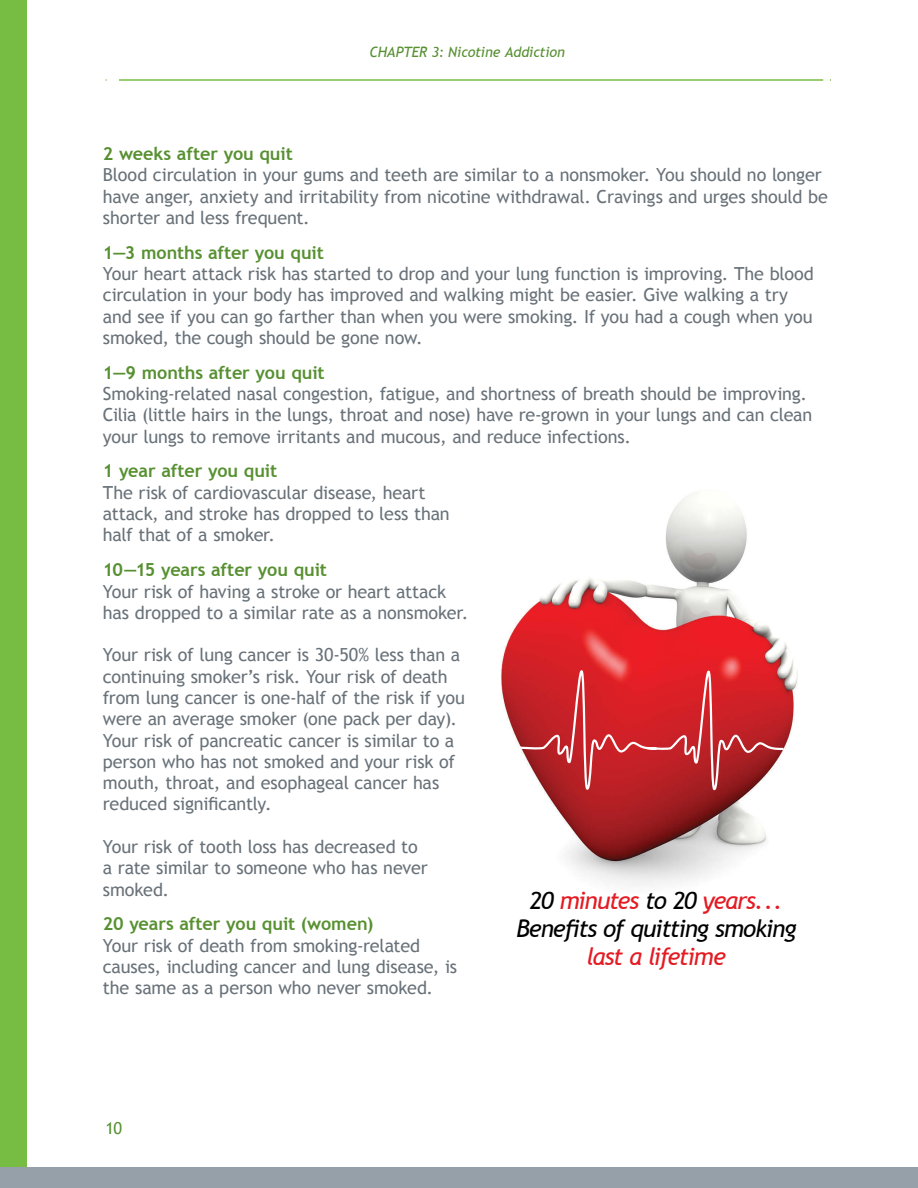
<style>
.page{position:relative;width:918px;height:1188px;background:#fff}
.page>*{position:absolute;margin:0;border:0;box-sizing:border-box;transform-origin:0 0}
.t1{font:italic 24px/28.2px "Trebuchet MS";letter-spacing:-.05em;color:#000;text-align:center}
.Indented_Rewards{font:18px/21.3px "Trebuchet MS";letter-spacing:-.01em;color:#697279}
.t2{font:16.5px "Trebuchet MS";color:#579031}
.t3{font:italic 14.25px "Trebuchet MS";letter-spacing:-.01em;color:#579031}
.s1{font-weight:700;color:#579031}
.s2{color:#e31b23}
</style>
<div class="page">
<div style="left:0;top:1167px;width:918px;height:21px;background:#95a0a9"></div>
<hr style="left:119px;top:79px;width:704px;height:2px;background:#77bd43">
<div style="left:0;top:0;width:27px;height:1167px;background:#77bd43"></div>
<img style="left:501px;top:492px;width:293px;height:393px">
<svg style="left:518px;top:670px;width:280px;height:150px;background:#c84347"></svg>
<p class="t3" style="left:370px;top:44px;width:197px">CHAPTER 3: Nicotine Addiction</p>
<p class="Indented_Rewards" style="left:103px;top:143px;width:727px"><span class="s1">2 weeks after you quit<br></span>Blood circulation in your gums and teeth are similar to a nonsmoker. You should no longer have anger, anxiety and irritability from nicotine withdrawal. Cravings and urges should be shorter and less frequent.</p>
<p class="Indented_Rewards" style="left:103px;top:242px;width:713px"><span class="s1">1—3 months after you quit<br></span>Your heart attack risk has started to drop and your lung function is improving. The blood circulation in your body has improved and walking might be easier. Give walking a try and see if you can go farther than when you were smoking. If you had a cough when you smoked, the cough should be gone now.</p>
<p class="Indented_Rewards" style="left:103px;top:362px;width:711px"><span class="s1">1—9 months after you quit<br></span>Smoking-related nasal congestion, fatigue, and shortness of breath should be improving.<br>Cilia (little hairs in the lungs, throat and nose) have re-grown in your lungs and can clean your lungs to remove irritants and mucous, and reduce infections.</p>
<p class="Indented_Rewards" style="left:103px;top:461px;width:348px"><span class="s1">1 year after you quit<br></span>The risk of cardiovascular disease, heart attack, and stroke has dropped to less than half that of a smoker.</p>
<p class="Indented_Rewards" style="left:103px;top:559px;width:367px"><span class="s1">10—15 years after you quit<br></span>Your risk of having a stroke or heart attack has dropped to a similar rate as a nonsmoker.</p>
<p class="Indented_Rewards" style="left:103px;top:645px;width:363px">Your risk of lung cancer is 30-50% less than a continuing smoker’s risk. Your risk of death from lung cancer is one-half of the risk if you were an average smoker (one pack per day).<br>Your risk of pancreatic cancer is similar to a person who has not smoked and your risk of mouth, throat, and esophageal cancer has reduced significantly.</p>
<p class="Indented_Rewards" style="left:103px;top:836px;width:326px">Your risk of tooth loss has decreased to a rate similar to someone who has never smoked.</p>
<p class="Indented_Rewards" style="left:103px;top:914px;width:356px"><span class="s1">20 years after you quit (women)<br></span>Your risk of death from smoking-related causes, including cancer and lung disease, is the same as a person who never smoked.</p>
<p class="t1" style="left:516px;top:886px;width:282px">20 <span class="s2">minutes</span> to 20 <span class="s2">years...<br></span>Benefits of quitting smoking <span class="s2">last a lifetime</span></p>
<p class="t2" style="left:106px;top:1118px;width:18px">10</p>
</div>
